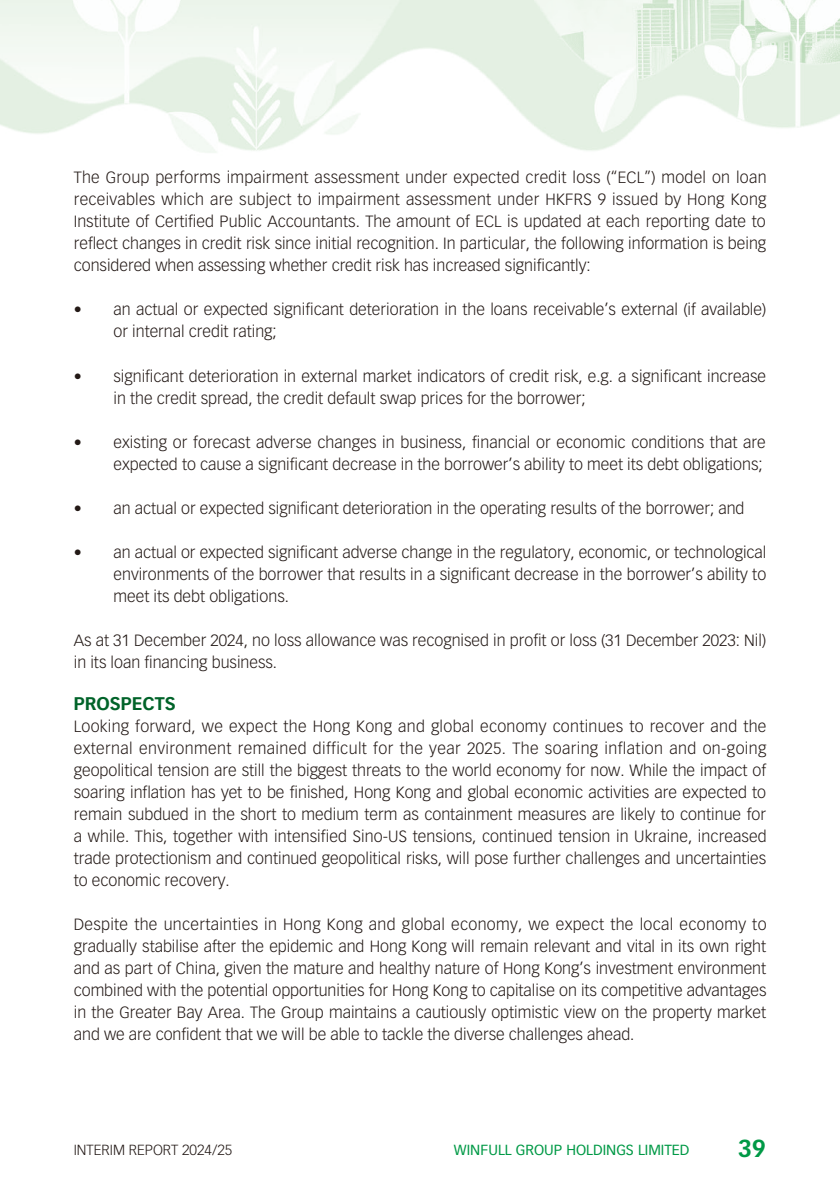
<style>
.page{position:relative;width:840px;height:1191px;background:#fff}
.page>*{position:absolute;margin:0;border:0;box-sizing:border-box;transform-origin:0 0}
.t1{font:700 24px "Vectora LT Std";color:#009946}
.t2{font:700 18px "Vectora LT Std";color:#006329}
.t3{font:300 16px/22px "Vectora LT Std";color:#231916;text-align:justify}
.t4{font:14.4px "Vectora LT Std";color:#009946}
.t5{font:300 14.4px "Vectora LT Std";color:#231916}
</style>
<div class="page">
<img style="left:0;top:0;width:839px;height:153px">
<p class="t3" style="left:74px;top:167px;width:694px">The Group performs impairment assessment under expected credit loss (“ECL”) model on loan receivables which are subject to impairment assessment under HKFRS 9 issued by Hong Kong Institute of Certified Public Accountants. The amount of ECL is updated at each reporting date to reflect changes in credit risk since initial recognition. In particular, the following information is being considered when assessing whether credit risk has increased significantly:</p>
<p class="t3" style="left:113px;top:299px;width:654px;text-indent:-40px">• an actual or expected significant deterioration in the loans receivable’s external (if available) or internal credit rating;</p>
<p class="t3" style="left:113px;top:365px;width:653px;text-indent:-40px">• significant deterioration in external market indicators of credit risk, e.g. a significant increase in the credit spread, the credit default swap prices for the borrower;</p>
<p class="t3" style="left:74px;top:431px;width:693px;text-align:right">• existing or forecast adverse changes in business, financial or economic conditions that are expected to cause a significant decrease in the borrower’s ability to meet its debt obligations;</p>
<p class="t3" style="left:74px;top:497px;width:671px">• an actual or expected significant deterioration in the operating results of the borrower; and</p>
<p class="t3" style="left:113px;top:541px;width:654px;text-indent:-40px">• an actual or expected significant adverse change in the regulatory, economic, or technological environments of the borrower that results in a significant decrease in the borrower’s ability to meet its debt obligations.</p>
<p class="t3" style="left:74px;top:629px;width:693px">As at 31 December 2024, no loss allowance was recognised in profit or loss (31 December 2023: Nil) in its loan financing business.</p>
<p class="t2" style="left:74px;top:692px;width:103px">PROSPECTS</p>
<p class="t3" style="left:74px;top:715px;width:694px">Looking forward, we expect the Hong Kong and global economy continues to recover and the external environment remained difficult for the year 2025. The soaring inflation and on-going geopolitical tension are still the biggest threats to the world economy for now. While the impact of soaring inflation has yet to be finished, Hong Kong and global economic activities are expected to remain subdued in the short to medium term as containment measures are likely to continue for a while. This, together with intensified Sino-US tensions, continued tension in Ukraine, increased trade protectionism and continued geopolitical risks, will pose further challenges and uncertainties to economic recovery.</p>
<p class="t3" style="left:74px;top:913px;width:694px">Despite the uncertainties in Hong Kong and global economy, we expect the local economy to gradually stabilise after the epidemic and Hong Kong will remain relevant and vital in its own right and as part of China, given the mature and healthy nature of Hong Kong’s investment environment combined with the potential opportunities for Hong Kong to capitalise on its competitive advantages in the Greater Bay Area. The Group maintains a cautiously optimistic view on the property market and we are confident that we will be able to tackle the diverse challenges ahead.</p>
<p class="t5" style="left:74px;top:1141px;width:160px">INTERIM REPORT 2024/25</p>
<p class="t4" style="left:453px;top:1141px;width:237px">WINFULL GROUP HOLDINGS LIMITED</p>
<h1 class="t1" style="left:737px;top:1134px;width:30px">39</h1>
</div>
